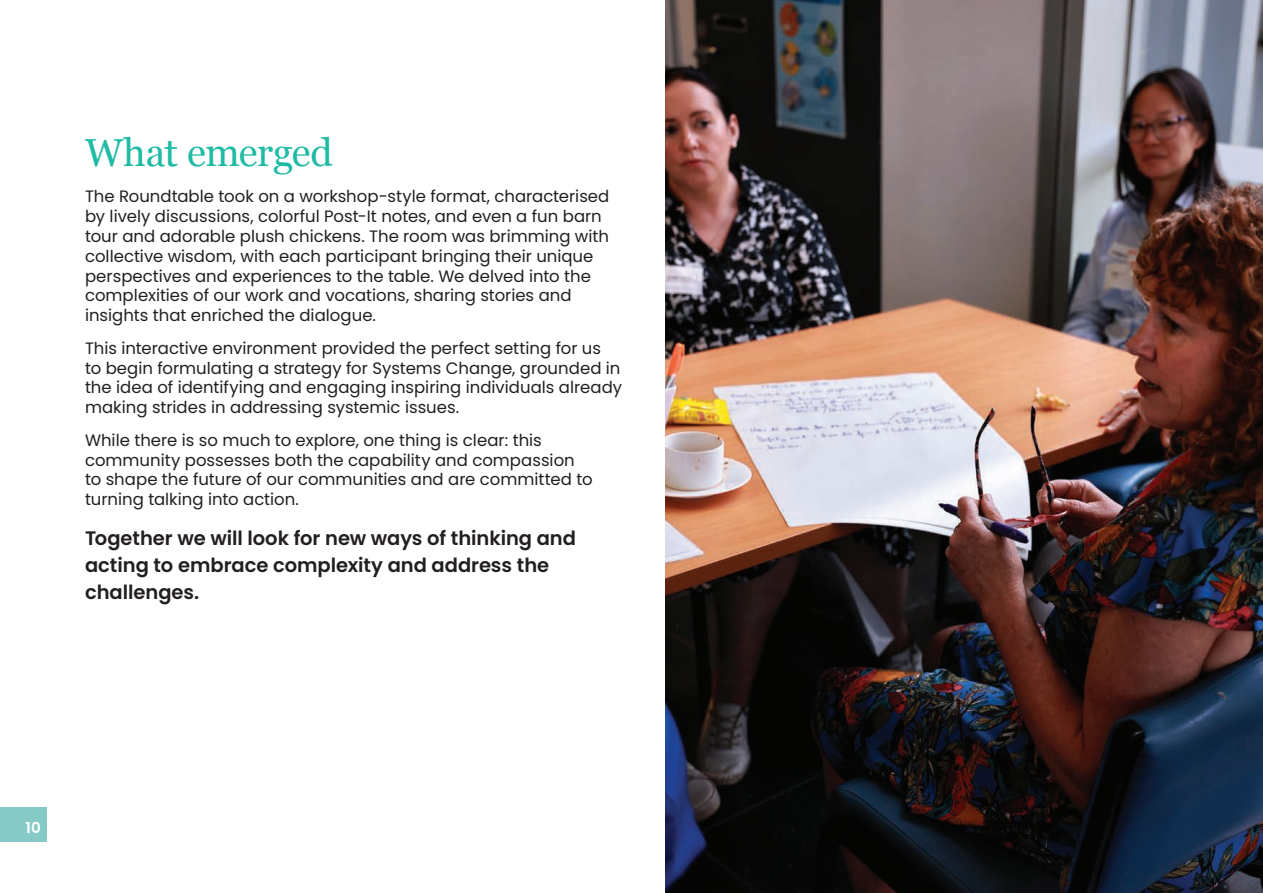
<style>
.page{position:relative;width:1263px;height:893px;background:#fff}
.page>*{position:absolute;margin:0;border:0;box-sizing:border-box;transform-origin:0 0}
.t1{font:39px "Georgia";letter-spacing:-.015em;color:#1fbba4}
.t2{font:600 19.5px/27px "Poppins";letter-spacing:-.005em;color:#231f20}
.t3{font:16.5px/19.8px "Poppins";color:#231f20}
.t4{font:600 15px "Poppins";color:#fff}
</style>
<div class="page">
<div style="left:0;top:808px;width:47px;height:34px;background:#86cac8"></div>
<img style="left:665px;top:0;width:598px;height:893px">
<h1 class="t1" style="left:85px;top:124px;width:249px">What emerged</h1>
<p class="t3" style="left:85px;top:187px;width:526px">The Roundtable took on a workshop-style format, characterised by lively discussions, colorful Post-It notes, and even a fun barn tour and adorable plush chickens. The room was brimming with collective wisdom, with each participant bringing their unique perspectives and experiences to the table. We delved into the complexities of our work and vocations, sharing stories and insights that enriched the dialogue.</p>
<p class="t3" style="left:85px;top:338px;width:539px">This interactive environment provided the perfect setting for us<br>to begin formulating a strategy for Systems Change, grounded in the idea of identifying and engaging inspiring individuals already making strides in addressing systemic issues.</p>
<p class="t3" style="left:85px;top:430px;width:509px">While there is so much to explore, one thing is clear: this community possesses both the capability and compassion to shape the future of our communities and are committed to turning talking into action.</p>
<p class="t2" style="left:85px;top:525px;width:492px">Together we will look for new ways of thinking and acting to embrace complexity and address the challenges.</p>
<p class="t4" style="left:26px;top:819px;width:17px">10</p>
</div>
